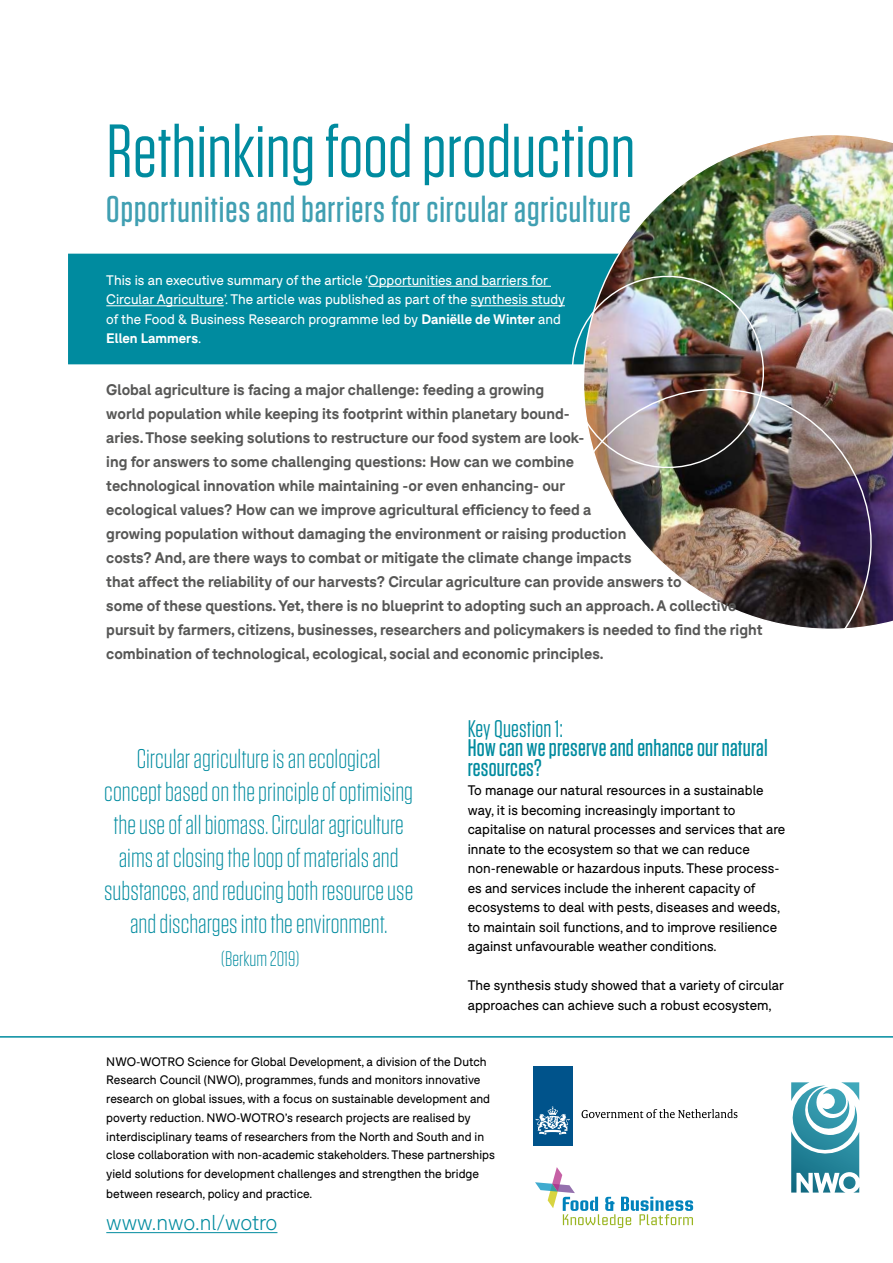
<style>
.page{position:relative;width:893px;height:1263px;background:#fff}
.page>*{position:absolute;margin:0;border:0;box-sizing:border-box;transform-origin:0 0}
.t1{font:75px "Tungsten";color:#008b9f}
.t2{font:500 37.2px "Tungsten";letter-spacing:.025em;color:#409fb2}
.t3{font:300 27px/33px "Tungsten";color:#008b9f;text-align:center}
.t4{font:500 24px/19.5px "Tungsten";letter-spacing:.01em;color:#008b9f}
.t5{font:24px "Tungsten";letter-spacing:.01em;color:#008b9f}
.t6{font:300 21px "F37 Bolton";letter-spacing:-.005em;color:#008b9f}
.t7{font:300 21px "Tungsten";color:#008b9f}
.t8{font:700 15px/24px "F37 Bolton";color:#575756}
.t9{font:13.5px/19.5px "F37 Bolton";color:#000}
.t10{font:13.5px/19.5px "F37 Bolton";color:#fff}
.t11{font:12px/18.9px "F37 Bolton";color:#000}
.s1{font-weight:700}
</style>
<div class="page">
<div style="left:68px;top:254px;width:515px;height:110px;background:#008b9f"></div>
<hr style="left:368px;top:286px;width:183px;height:1px;background:#fff">
<hr style="left:106px;top:305px;width:118px;height:1px;background:#fff">
<hr style="left:471px;top:305px;width:94px;height:1px;background:#fff">
<img style="left:583px;top:135px;width:310px;height:487px">
<hr style="left:0;top:1036px;width:893px;height:1px;background:#008b9f">
<img style="left:561px;top:265px;width:214px;height:106px">
<img style="left:583px;top:371px;width:306px;height:258px">
<svg style="left:535px;top:1167px;width:158px;height:61px"></svg>
<svg style="left:791px;top:1082px;width:68px;height:110px"></svg>
<hr style="left:106px;top:1232px;width:171px;height:1px;background:#008b9f">
<div style="left:533px;top:1067px;width:39px;height:79px;background:#00538b"></div>
<svg style="left:536px;top:1106px;width:34px;height:29px"></svg>
<svg style="left:582px;top:1109px;width:155px;height:9px"></svg>
<h1 class="t1" style="left:106px;top:112px;width:530px">Rethinking food production</h1>
<h2 class="t2" style="left:106px;top:190px;width:526px">Opportunities and barriers for circular agriculture</h2>
<p class="t10" style="left:106px;top:270px;width:460px">This is an executive summary of the article ‘Opportunities and barriers for Circular Agriculture’. The article was published as part of the synthesis study of the Food &amp; Business Research programme led by <span class="s1">Daniëlle de Winter</span> and <span class="s1">Ellen Lammers</span>.</p>
<p class="t8" style="left:106px;top:377px;width:658px">Global agriculture is facing a major challenge: feeding a growing<br>world population while keeping its footprint within planetary bound-<br>aries. Those seeking solutions to restructure our food system are look-<br>ing for answers to some challenging questions: How can we combine<br>technological innovation while maintaining -or even enhancing- our<br>ecological values? How can we improve agricultural efficiency to feed a<br>growing population without damaging the environment or raising production<br>costs? And, are there ways to combat or mitigate the climate change impacts<br>that affect the reliability of our harvests? Circular agriculture can provide answers to<br>some of these questions. Yet, there is no blueprint to adopting such an approach. A collective pursuit by farmers, citizens, businesses, researchers and policymakers is needed to find the right combination of technological, ecological, social and economic principles.</p>
<p class="t3" style="left:104px;top:743px;width:311px">Circular agriculture is an ecological<br>concept based on the principle of optimising the use of all biomass. Circular agriculture aims at closing the loop of materials and substances, and reducing both resource use and discharges into the environment.</p>
<h3 class="t7" style="left:221px;top:948px;width:80px">(Berkum 2019)</h3>
<h3 class="t5" style="left:468px;top:716px;width:96px">Key Question 1:</h3>
<h3 class="t4" style="left:468px;top:738px;width:302px">How can we preserve and enhance our natural resources?</h3>
<p class="t9" style="left:468px;top:781px;width:319px">To manage our natural resources in a sustainable way, it is becoming increasingly important to capitalise on natural processes and services that are innate to the ecosystem so that we can reduce non-renewable or hazardous inputs. These process&shy;es and services include the inherent capacity of ecosystems to deal with pests, diseases and weeds, to maintain soil functions, and to improve resilience against unfavourable weather conditions.</p>
<p class="t9" style="left:468px;top:976px;width:318px">The synthesis study showed that a variety of circular approaches can achieve such a robust ecosystem,</p>
<p class="t11" style="left:106px;top:1052px;width:390px">NWO-WOTRO Science for Global Development, a division of the Dutch Research Council (NWO), programmes, funds and monitors innovative research on global issues, with a focus on sustainable development and poverty reduction. NWO-WOTRO’s research projects are realised by interdisciplinary teams of researchers from the North and South and in close collaboration with non-academic stakeholders. These partnerships yield solutions for development challenges and strengthen the bridge between research, policy and practice.</p>
<h3 class="t6" style="left:106px;top:1210px;width:173px">www.nwo.nl/wotro</h3>
</div>
